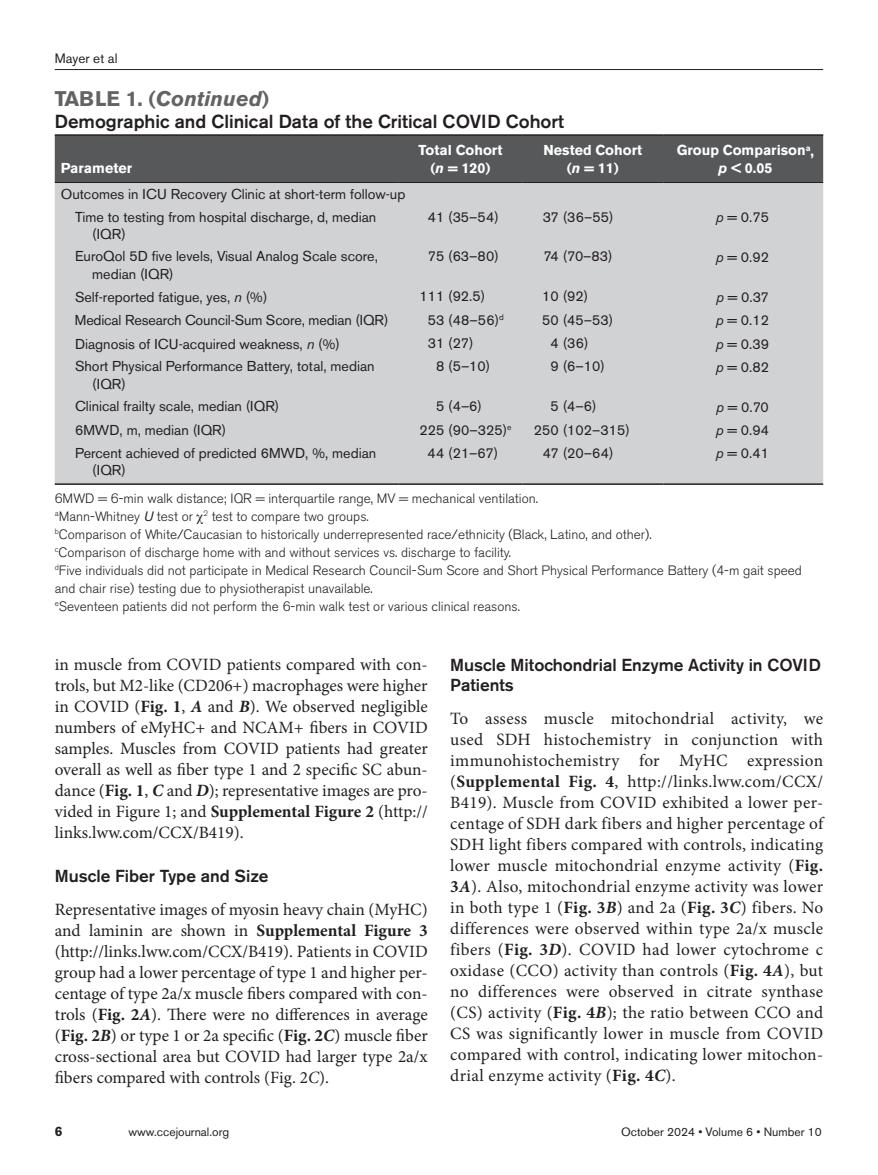
<style>
.page{position:relative;width:878px;height:1175px;background:#fff}
.page>*{position:absolute;margin:0;border:0;box-sizing:border-box;transform-origin:0 0}
.t1{font:700 21px "Akzidenz Grotesk BE";color:#636366}
.t2{font:500 18.75px "Akzidenz Grotesk BE";color:#231f20}
.t3{font:17.25px/21px "Minion Pro";color:#231f20;text-align:justify}
.t4{font:500 17.25px/19.5px "Akzidenz Grotesk BE";color:#231f20}
.t5{font:14.25px/17.2px "Akzidenz Grotesk BE";color:#231f20}
.t6{font:700 14.25px/17.2px "Akzidenz Grotesk BE";color:#fff;text-align:center}
.t7{font:300 13.5px/18px "Akzidenz Grotesk BE";color:#231f20}
.t8{font:13.5px "Akzidenz Grotesk BE";color:#231f20}
.t9{font:700 13.5px "Akzidenz Grotesk BE";color:#231f20}
.t10{font:12px "Akzidenz Grotesk BE";color:#231f20}
.s1{font-style:italic}
.s2{font-weight:400;font-style:italic}
.s3{font-family:"Gandhari Unicode";font-weight:400}
.s4{font-weight:700}
.s5{font-weight:700;font-style:italic}
</style>
<div class="page">
<hr style="left:55px;top:69px;width:768px;height:1px;background:#231f20">
<div style="left:55px;top:136px;width:768px;height:46px;background:#57585a"></div>
<div style="left:55px;top:183px;width:768px;height:300px;background:#d1d2d4"></div>
<hr style="left:55px;top:134px;width:343px;height:2px;background:#231f20">
<hr style="left:398px;top:134px;width:124px;height:2px;background:#231f20">
<hr style="left:522px;top:134px;width:141px;height:2px;background:#231f20">
<hr style="left:663px;top:134px;width:160px;height:2px;background:#231f20">
<hr style="left:55px;top:483px;width:343px;height:2px;background:#231f20">
<hr style="left:398px;top:483px;width:124px;height:2px;background:#231f20">
<hr style="left:522px;top:483px;width:141px;height:2px;background:#231f20">
<hr style="left:663px;top:483px;width:160px;height:2px;background:#231f20">
<hr style="left:55px;top:182px;width:343px;height:1px;background:#231f20">
<hr style="left:398px;top:182px;width:124px;height:1px;background:#231f20">
<hr style="left:522px;top:182px;width:141px;height:1px;background:#231f20">
<hr style="left:663px;top:182px;width:160px;height:1px;background:#231f20">
<p class="t8" style="left:55px;top:50px;width:64px">Mayer et al</p>
<p class="t1" style="left:55px;top:86px;width:216px">TABLE 1. (<span class="s1">Continued</span>)</p>
<p class="t2" style="left:55px;top:110px;width:511px">Demographic and Clinical Data of the Critical COVID Cohort</p>
<p class="t6" style="left:61px;top:159px;width:73px">Parameter</p>
<p class="t5" style="left:75px;top:182px;width:332px;line-height:22.6px;text-indent:-14px">Outcomes in ICU Recovery Clinic at short-term follow-up<br>Time to testing from hospital discharge, d, median</p>
<p class="t5" style="left:92px;top:225px;width:35px">(IQR)</p>
<p class="t6" style="left:418px;top:142px;width:85px">Total Cohort (<span class="s1">n</span> = 120)</p>
<p class="t6" style="left:543px;top:142px;width:100px">Nested Cohort (<span class="s1">n</span> = 11)</p>
<p class="t6" style="left:676px;top:142px;width:139px">Group Comparison<sup>a</sup>, <span class="s1">p</span> &lt; 0.05</p>
<p class="t5" style="left:427px;top:208px;width:73px">41 (35–54)</p>
<p class="t5" style="left:543px;top:208px;width:72px">37 (36–55)</p>
<p class="t5" style="left:716px;top:208px;width:55px"><span class="s1">p</span> = 0.75</p>
<p class="t5" style="left:92px;top:248px;width:287px;text-indent:-17px">EuroQol 5D five levels, Visual Analog Scale score, median (IQR)</p>
<p class="t5" style="left:427px;top:248px;width:73px">75 (63–80)</p>
<p class="t5" style="left:543px;top:248px;width:71px">74 (70–83)</p>
<p class="t5" style="left:716px;top:248px;width:55px"><span class="s1">p</span> = 0.92</p>
<p class="t5" style="left:75px;top:288px;width:194px">Self-reported fatigue, yes, <span class="s1">n</span> (%)</p>
<p class="t5" style="left:419px;top:288px;width:67px">111 (92.5)</p>
<p class="t5" style="left:542px;top:288px;width:48px">10 (92)</p>
<p class="t5" style="left:716px;top:288px;width:54px"><span class="s1">p</span> = 0.37</p>
<p class="t5" style="left:75px;top:311px;width:315px">Medical Research Council-Sum Score, median (IQR)</p>
<p class="t5" style="left:427px;top:311px;width:78px">53 (48–56)<sup>d</sup></p>
<p class="t5" style="left:542px;top:311px;width:73px">50 (45–53)</p>
<p class="t5" style="left:716px;top:312px;width:55px"><span class="s1">p</span> = 0.12</p>
<p class="t5" style="left:75px;top:335px;width:266px">Diagnosis of ICU-acquired weakness, <span class="s1">n</span> (%)</p>
<p class="t5" style="left:427px;top:334px;width:47px">31 (27)</p>
<p class="t5" style="left:550px;top:334px;width:40px">4 (36)</p>
<p class="t5" style="left:715px;top:335px;width:55px"><span class="s1">p</span> = 0.39</p>
<p class="t5" style="left:92px;top:358px;width:284px;text-indent:-17px">Short Physical Performance Battery, total, median (IQR)</p>
<p class="t5" style="left:436px;top:358px;width:56px">8 (5–10)</p>
<p class="t5" style="left:550px;top:358px;width:56px">9 (6–10)</p>
<p class="t5" style="left:716px;top:358px;width:55px"><span class="s1">p</span> = 0.82</p>
<p class="t5" style="left:75px;top:398px;width:206px">Clinical frailty scale, median (IQR)</p>
<p class="t5" style="left:436px;top:398px;width:48px">5 (4–6)</p>
<p class="t5" style="left:550px;top:398px;width:48px">5 (4–6)</p>
<p class="t5" style="left:716px;top:398px;width:54px"><span class="s1">p</span> = 0.70</p>
<p class="t5" style="left:75px;top:421px;width:153px">6MWD, m, median (IQR)</p>
<p class="t5" style="left:419px;top:421px;width:94px">225 (90–325)<sup>e</sup></p>
<p class="t5" style="left:533px;top:421px;width:98px">250 (102–315)</p>
<p class="t5" style="left:715px;top:421px;width:55px"><span class="s1">p</span> = 0.94</p>
<p class="t5" style="left:92px;top:444px;width:285px;text-indent:-17px">Percent achieved of predicted 6MWD, %, median (IQR)</p>
<p class="t5" style="left:427px;top:444px;width:72px">44 (21–67)</p>
<p class="t5" style="left:543px;top:444px;width:72px">47 (20–64)</p>
<p class="t5" style="left:716px;top:445px;width:55px"><span class="s1">p</span> = 0.41</p>
<p class="t7" style="left:55px;top:489px;width:748px">6MWD = 6-min walk distance; IQR = interquartile range, MV = mechanical ventilation.<br><sup>a</sup>Mann-Whitney <span class="s2">U</span> test or <span class="s3">χ</span><sup>2</sup> test to compare two groups.<br><sup>b</sup>Comparison of White/Caucasian to historically underrepresented race/ethnicity (Black, Latino, and other).<br><sup>c</sup>Comparison of discharge home with and without services vs. discharge to facility.<br><sup>d</sup>Five individuals did not participate in Medical Research Council-Sum Score and Short Physical Performance Battery (4-m gait speed and chair rise) testing due to physiotherapist unavailable.<br><sup>e</sup>Seventeen patients did not perform the 6-min walk test or various clinical reasons.</p>
<p class="t3" style="left:55px;top:654px;width:374px">in muscle from COVID patients compared with con&shy;trols, but M2-like (CD206+) macrophages were higher in COVID (<span class="s4">Fig. 1</span>, <span class="s5">A</span> and <span class="s5">B</span>). We observed negligible numbers of eMyHC+ and NCAM+ fibers in COVID samples. Muscles from COVID patients had greater overall as well as fiber type 1 and 2 specific SC abun&shy;dance (<span class="s4">Fig. 1</span>, <span class="s5">C</span> and <span class="s5">D</span>); representative images are pro&shy;vided in Figure 1; and <span class="s4">Supplemental Figure 2</span> (http:// links.lww.com/CCX/B419).</p>
<p class="t4" style="left:55px;top:865px;width:215px">Muscle Fiber Type and Size</p>
<p class="t3" style="left:55px;top:898px;width:374px">Representative images of myosin heavy chain (MyHC) and laminin are shown in <span class="s4">Supplemental Figure 3 </span>(http://links.lww.com/CCX/B419). Patients in COVID group had a lower percentage of type 1 and higher per&shy;centage of type 2a/x muscle fibers compared with con&shy;trols (<span class="s4">Fig. 2</span><span class="s5">A</span>). There were no differences in average (<span class="s4">Fig. 2</span><span class="s5">B</span>) or type 1 or 2a specific (<span class="s4">Fig. 2</span><span class="s5">C</span>) muscle fiber cross-sectional area but COVID had larger type 2a/x fibers compared with controls (Fig. 2<span class="s1">C</span>).</p>
<p class="t4" style="left:450px;top:655px;width:372px">Muscle Mitochondrial Enzyme Activity in COVID<br>Patients</p>
<p class="t3" style="left:450px;top:707px;width:374px">To assess muscle mitochondrial activity, we used SDH histochemistry in conjunction with immunohistochemistry for MyHC expression (<span class="s4">Supplemental Fig. 4</span>, http://links.lww.com/CCX/ B419). Muscle from COVID exhibited a lower per&shy;centage of SDH dark fibers and higher percentage of SDH light fibers compared with controls, indicating lower muscle mitochondrial enzyme activity (<span class="s4">Fig.<br>3</span><span class="s5">A</span>). Also, mitochondrial enzyme activity was lower in both type 1 (<span class="s4">Fig. 3</span><span class="s5">B</span>) and 2a (<span class="s4">Fig. 3</span><span class="s5">C</span>) fibers. No differences were observed within type 2a/x muscle fibers (<span class="s4">Fig. 3</span><span class="s5">D</span>). COVID had lower cytochrome c oxidase (CCO) activity than controls (<span class="s4">Fig. 4</span><span class="s5">A</span>), but no differences were observed in citrate synthase (CS) activity (<span class="s4">Fig. 4</span><span class="s5">B</span>); the ratio between CCO and CS was significantly lower in muscle from COVID compared with control, indicating lower mitochon&shy;drial enzyme activity (<span class="s4">Fig. 4</span><span class="s5">C</span>).</p>
<p class="t9" style="left:55px;top:1123px;width:9px">6</p>
<p class="t10" style="left:128px;top:1125px;width:102px">www.ccejournal.org</p>
<p class="t10" style="left:621px;top:1125px;width:202px">October 2024 • Volume 6 • Number 10</p>
</div>
